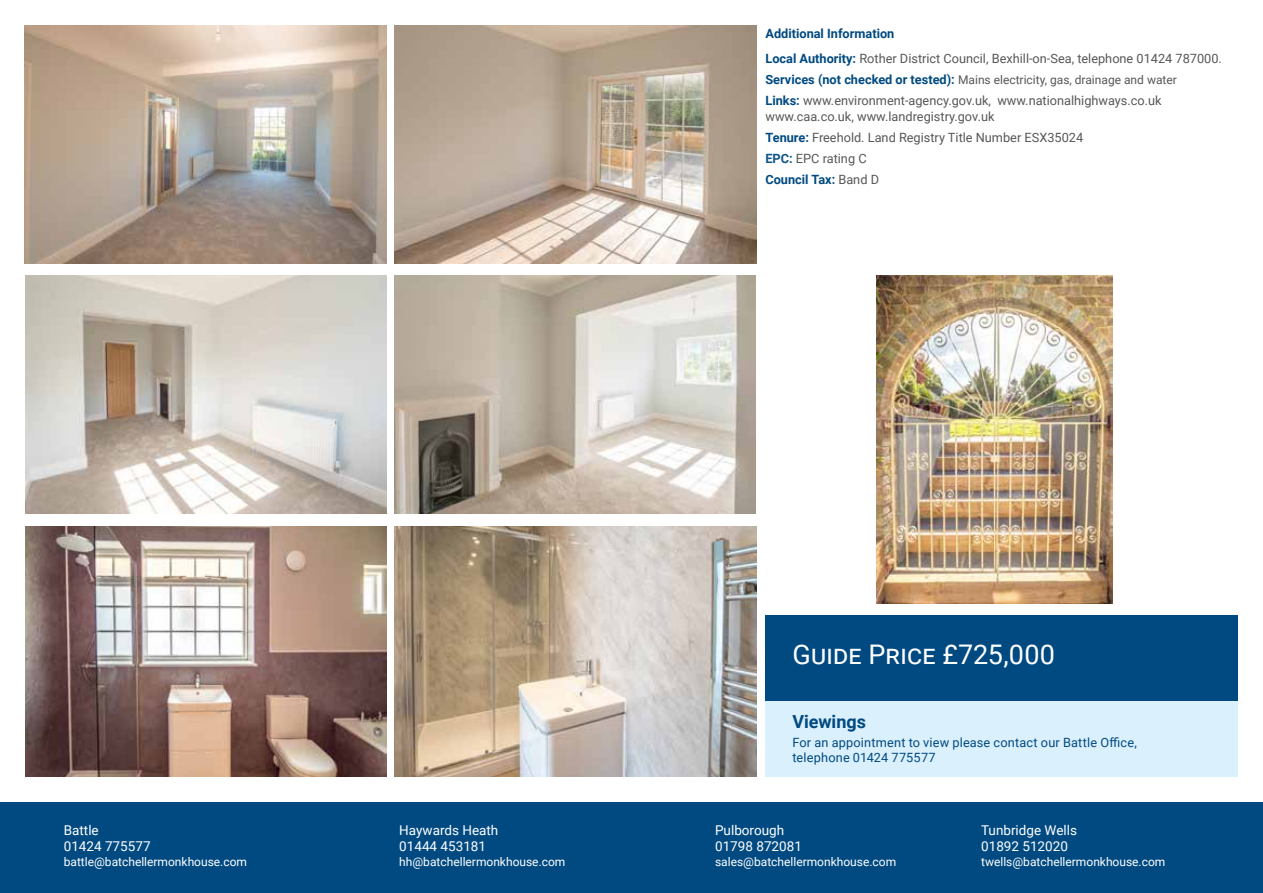
<style>
.page{position:relative;width:1263px;height:893px;background:#fff}
.page>*{position:absolute;margin:0;border:0;box-sizing:border-box;transform-origin:0 0}
.t1{font:27px "Roboto";letter-spacing:.01em;color:#fff}
.t2{font:700 18px "Roboto";color:#004a81}
.t3{font:13.5px/16.2px "Roboto";color:#fff}
.t4{font:12.75px/20.7px "Roboto";color:#575756}
.t5{font:12.75px/15px "Roboto";letter-spacing:.015em;color:#004a81}
.t6{font:12px "Roboto";color:#fff}
.t7{font:12px "Roboto";color:#575756}
.s1{font-weight:700;color:#004a81}
.s2{font-weight:700;font-size:12.75px;color:#004a81}
.s3{font-weight:700;color:#0f5589}
</style>
<div class="page">
<div style="left:765px;top:701px;width:472px;height:76px;background:#dbf0fd"></div>
<img style="left:394px;top:526px;width:362px;height:251px">
<img style="left:395px;top:26px;width:361px;height:238px">
<img style="left:25px;top:26px;width:361px;height:238px">
<img style="left:394px;top:276px;width:361px;height:238px">
<img style="left:26px;top:526px;width:361px;height:251px">
<img style="left:26px;top:276px;width:361px;height:238px">
<div style="left:0;top:802px;width:1263px;height:91px;background:#004a81"></div>
<div style="left:765px;top:615px;width:472px;height:86px;background:#004a81"></div>
<img style="left:876px;top:276px;width:236px;height:328px">
<p class="t4" style="left:765px;top:21px;width:458px;line-height:25px"><span class="s1">Additional Information<br>Local Authority:</span> Rother District Council, Bexhill-on-Sea, telephone 01424 787000.</p>
<p class="t7" style="left:765px;top:71px;width:413px"><span class="s2">Services (not checked or tested):</span> Mains electricity, gas, drainage and water</p>
<p class="t4" style="left:765px;top:92px;width:398px;line-height:16.5px"><span class="s1">Links:</span> www.environment-agency.gov.uk, www.nationalhighways.co.uk www.caa.co.uk, www.landregistry.gov.uk</p>
<p class="t4" style="left:765px;top:127px;width:319px"><span class="s1">Tenure:</span> Freehold. Land Registry Title Number ESX35024<br><span class="s3">EPC:</span> EPC rating C<br><span class="s1">Council Tax:</span> Band D</p>
<p class="t3" style="left:64px;top:822px;width:88px">Battle<br>01424 775577</p>
<p class="t6" style="left:64px;top:853px;width:185px">battle@batchellermonkhouse.com</p>
<p class="t3" style="left:399px;top:822px;width:101px">Haywards Heath<br>01444 453181</p>
<p class="t6" style="left:399px;top:853px;width:168px">hh@batchellermonkhouse.com</p>
<h1 class="t1" style="left:792px;top:635px;width:264px">Guide Price £725,000</h1>
<h2 class="t2" style="left:792px;top:709px;width:75px">Viewings</h2>
<p class="t5" style="left:792px;top:735px;width:346px">For an appointment to view please contact our Battle Office, telephone 01424 775577</p>
<p class="t3" style="left:715px;top:822px;width:88px">Pulborough<br>01798 872081</p>
<p class="t6" style="left:715px;top:853px;width:183px">sales@batchellermonkhouse.com</p>
<p class="t3" style="left:981px;top:822px;width:97px">Tunbridge Wells<br>01892 512020</p>
<p class="t6" style="left:981px;top:853px;width:186px">twells@batchellermonkhouse.com</p>
</div>
